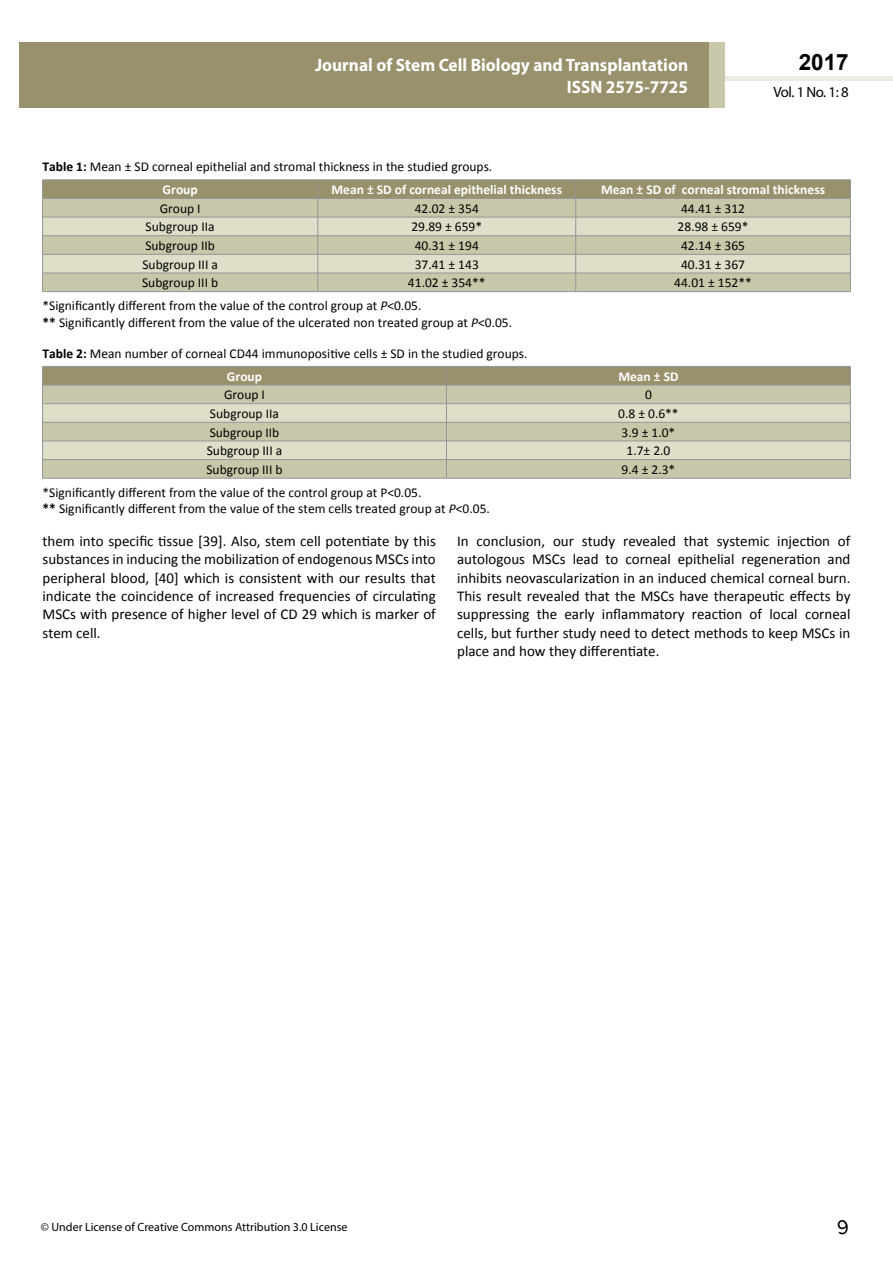
<style>
.page{position:relative;width:893px;height:1263px;background:#fff}
.page>*{position:absolute;margin:0;border:0;box-sizing:border-box;transform-origin:0 0}
.t1{font:25.5px "Tunga";color:#000}
.t2{font:700 22.5px "Arial";color:#000}
.t3{font:700 18px/21.6px "Myriad Pro";color:#fff;text-align:right;scale:.96 1}
.t4{font:15px/18.5px "Calibri";color:#000;text-align:justify}
.t5{font:14.85px "Myriad Pro";color:#000}
.t6{font:13.5px/16.2px "Calibri";color:#000}
.t7{font:700 13.5px "Calibri";color:#fff}
.t8{font:12px "Myriad Pro";color:#000}
.s1{font-weight:700}
.s2{font-style:italic}
</style>
<div class="page">
<div style="left:725px;top:76px;width:168px;height:5px;background:#ecebe0"></div>
<div style="left:19px;top:42px;width:690px;height:66px;background:#98916c"></div>
<div style="left:709px;top:42px;width:16px;height:66px;background:#c9c7a9"></div>
<svg style="left:42px;top:180px;width:809px;height:112px;background:#c5c2a8"></svg>
<hr style="left:576px;top:291px;width:274px;height:1px;background:#939598">
<hr style="left:43px;top:478px;width:403px;height:1px;background:#939598">
<svg style="left:42px;top:366px;width:809px;height:112px;background:#c5c2a8"></svg>
<hr style="left:446px;top:478px;width:404px;height:1px;background:#939598">
<h3 class="t3" style="left:315px;top:54px;width:390px">Journal of Stem Cell Biology and Transplantation<br>ISSN 2575-7725</h3>
<p class="t6" style="left:43px;top:159px;width:451px"><span class="s1">Table 1:</span> Mean ± SD corneal epithelial and stromal thickness in the studied groups.</p>
<h2 class="t2" style="left:799px;top:47px;width:52px">2017</h2>
<p class="t5" style="left:773px;top:83px;width:77px">Vol. 1 No. 1: 8</p>
<p class="t7" style="left:163px;top:181px;width:37px">Group</p>
<p class="t7" style="left:331px;top:181px;width:232px">Mean ± SD of corneal epithelial thickness</p>
<p class="t7" style="left:601px;top:181px;width:226px">Mean ± SD of corneal stromal thickness</p>
<p class="t6" style="left:160px;top:200px;width:42px">Group I</p>
<p class="t6" style="left:415px;top:200px;width:66px">42.02 ± 354</p>
<p class="t6" style="left:681px;top:200px;width:66px">44.41 ± 312</p>
<p class="t6" style="left:146px;top:219px;width:71px">Subgroup IIa</p>
<p class="t6" style="left:411px;top:219px;width:72px">29.89 ± 659*</p>
<p class="t6" style="left:678px;top:219px;width:72px">28.98 ± 659*</p>
<p class="t6" style="left:145px;top:238px;width:71px">Subgroup IIb</p>
<p class="t6" style="left:415px;top:238px;width:66px">40.31 ± 194</p>
<p class="t6" style="left:681px;top:238px;width:66px">42.14 ± 365</p>
<p class="t6" style="left:142px;top:256px;width:77px">Subgroup III a</p>
<p class="t6" style="left:415px;top:256px;width:66px">37.41 ± 143</p>
<p class="t6" style="left:681px;top:256px;width:66px">40.31 ± 367</p>
<p class="t6" style="left:142px;top:275px;width:78px">Subgroup III b</p>
<p class="t6" style="left:408px;top:275px;width:79px">41.02 ± 354**</p>
<p class="t6" style="left:674px;top:275px;width:79px">44.01 ± 152**</p>
<p class="t6" style="left:43px;top:298px;width:471px">*Significantly different from the value of the control group at <span class="s2">P</span>&lt;0.05.<br><span class="s1">**</span> Significantly different from the value of the ulcerated non treated group at <span class="s2">P</span>&lt;0.05.</p>
<p class="t6" style="left:43px;top:345px;width:487px"><span class="s1">Table 2:</span> Mean number of corneal CD44 immunopositive cells ± SD in the studied groups.</p>
<p class="t7" style="left:227px;top:368px;width:37px">Group</p>
<p class="t7" style="left:618px;top:368px;width:62px">Mean ± SD</p>
<p class="t6" style="left:224px;top:387px;width:42px">Group I</p>
<p class="t6" style="left:645px;top:387px;width:8px">0</p>
<p class="t6" style="left:210px;top:405px;width:71px">Subgroup IIa</p>
<p class="t6" style="left:618px;top:405px;width:62px">0.8 ± 0.6**</p>
<p class="t6" style="left:210px;top:424px;width:71px">Subgroup IIb</p>
<p class="t6" style="left:622px;top:424px;width:55px">3.9 ± 1.0*</p>
<p class="t6" style="left:207px;top:443px;width:77px">Subgroup III a</p>
<p class="t6" style="left:626px;top:443px;width:45px">1.7± 2.0</p>
<p class="t6" style="left:206px;top:461px;width:78px">Subgroup III b</p>
<p class="t6" style="left:622px;top:461px;width:55px">9.4 ± 2.3*</p>
<p class="t6" style="left:43px;top:484px;width:449px">*Significantly different from the value of the control group at P&lt;0.05.<br><span class="s1">**</span> Significantly different from the value of the stem cells treated group at <span class="s2">P</span>&lt;0.05.</p>
<p class="t4" style="left:43px;top:531px;width:395px">them into specific tissue [39]. Also, stem cell potentiate by this substances in inducing the mobilization of endogenous MSCs into peripheral blood, [40] which is consistent with our results that indicate the coincidence of increased frequencies of circulating MSCs with presence of higher level of CD 29 which is marker of stem cell.</p>
<p class="t4" style="left:457px;top:531px;width:395px">In conclusion, our study revealed that systemic injection of autologous MSCs lead to corneal epithelial regeneration and inhibits neovascularization in an induced chemical corneal burn.<br>This result revealed that the MSCs have therapeutic effects by suppressing the early inflammatory reaction of local corneal cells, but further study need to detect methods to keep MSCs in place and how they differentiate.</p>
<p class="t8" style="left:41px;top:1220px;width:308px">© Under License of Creative Commons Attribution 3.0 License</p>
<h1 class="t1" style="left:837px;top:1210px;width:14px">9</h1>
</div>
